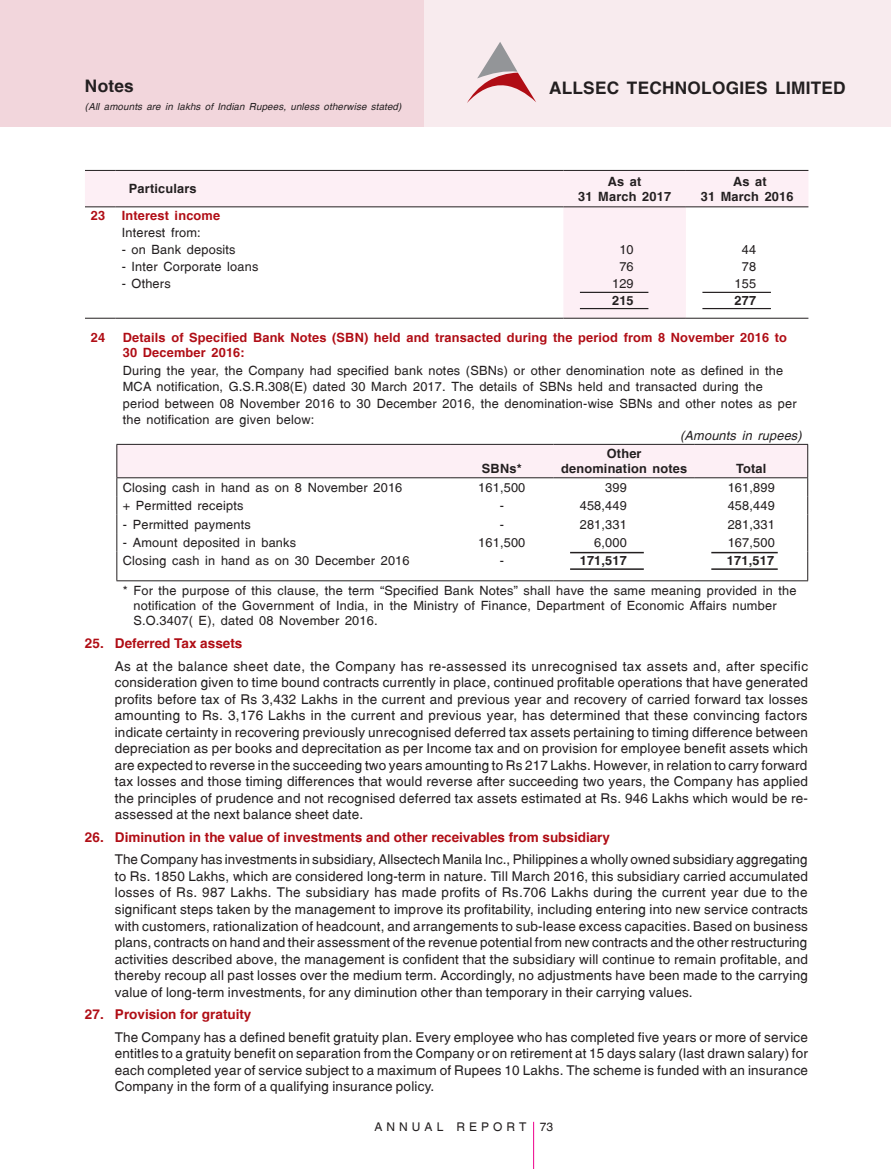
<style>
.page{position:relative;width:891px;height:1169px;background:#fff}
.page>*{position:absolute;margin:0;border:0;box-sizing:border-box;transform-origin:0 0}
.Header_bold{font:700 17.25px "Switzerland";letter-spacing:.015em;color:#231f20}
.NL_Para{font:13.5px/16.5px "Switzerland Plain";letter-spacing:.015em;color:#231f20;text-align:justify}
.NL_Alpha{font:700 13.5px "Switzerland";color:#b00d15}
.Table_left{font:12.75px/15px "Switzerland Plain";letter-spacing:.015em;color:#231f20}
.Table_Text{font:12.75px/16.5px "Switzerland Plain";letter-spacing:.015em;color:#231f20}
.Table_left-2{font:700 12.75px/15px "Switzerland";letter-spacing:.015em;color:#b00d15}
.Table_left-3{font:700 12.75px/15px "Switzerland";letter-spacing:.015em;color:#231f20;text-align:center}
.Table_left-4{font:italic 12.75px "Switzerland";letter-spacing:.015em;color:#231f20}
.t1{font:12px "Switzerland Plain";letter-spacing:.335em;color:#231f20}
.Rupees{font:italic 9.75px "Switzerland";letter-spacing:.015em;color:#231f20}
</style>
<div class="page">
<div style="left:422px;top:0;width:469px;height:127px;background:#f8ebee"></div>
<hr style="left:533px;top:1121px;width:1px;height:48px;background:#ed028c">
<svg style="left:467px;top:42px;width:69px;height:61px"></svg>
<div style="left:0;top:0;width:423px;height:127px;background:#f2d6dc"></div>
<svg style="left:85px;top:171px;width:723px;height:147px"></svg>
<hr style="left:85px;top:170px;width:31px;height:1px;background:#231f20">
<hr style="left:116px;top:170px;width:447px;height:1px;background:#231f20">
<hr style="left:563px;top:170px;width:123px;height:1px;background:#231f20">
<hr style="left:686px;top:170px;width:122px;height:1px;background:#231f20">
<hr style="left:85px;top:206px;width:31px;height:1px;background:#231f20">
<hr style="left:116px;top:206px;width:447px;height:1px;background:#231f20">
<hr style="left:563px;top:206px;width:123px;height:1px;background:#231f20">
<hr style="left:686px;top:206px;width:122px;height:1px;background:#231f20">
<hr style="left:85px;top:318px;width:31px;height:1px;background:#231f20">
<hr style="left:116px;top:318px;width:447px;height:1px;background:#231f20">
<hr style="left:563px;top:318px;width:123px;height:1px;background:#231f20">
<hr style="left:686px;top:318px;width:122px;height:1px;background:#231f20">
<hr style="left:580px;top:292px;width:68px;height:1px;background:#231f20">
<hr style="left:580px;top:308px;width:68px;height:1px;background:#231f20">
<hr style="left:702px;top:292px;width:69px;height:1px;background:#231f20">
<hr style="left:702px;top:308px;width:69px;height:1px;background:#231f20">
<hr style="left:116px;top:580px;width:334px;height:1px;background:#231f20">
<hr style="left:450px;top:580px;width:104px;height:1px;background:#231f20">
<hr style="left:554px;top:580px;width:141px;height:1px;background:#231f20">
<hr style="left:695px;top:580px;width:113px;height:1px;background:#231f20">
<svg style="left:116px;top:444px;width:692px;height:136px"></svg>
<hr style="left:570px;top:552px;width:74px;height:1px;background:#231f20">
<hr style="left:570px;top:568px;width:74px;height:2px;background:#231f20">
<hr style="left:711px;top:552px;width:67px;height:1px;background:#231f20">
<hr style="left:711px;top:568px;width:67px;height:2px;background:#231f20">
<p class="Header_bold" style="left:85px;top:75px;width:50px">Notes</p>
<p class="Rupees" style="left:85px;top:101px;width:318px">(All amounts are in lakhs of Indian Rupees, unless otherwise stated)</p>
<p class="Header_bold" style="left:549px;top:78px;width:298px">ALLSEC TECHNOLOGIES LIMITED</p>
<p class="Table_left-3" style="left:129px;top:181px;width:69px">Particulars</p>
<p class="Table_left-3" style="left:578px;top:174px;width:94px">As at<br>31 March 2017</p>
<p class="Table_left-3" style="left:701px;top:174px;width:94px">As at<br>31 March 2016</p>
<p class="Table_left-2" style="left:91px;top:208px;width:16px">23</p>
<p class="Table_left-2" style="left:122px;top:208px;width:100px">Interest income</p>
<p class="Table_left" style="left:122px;top:225px;width:81px">Interest from:</p>
<p class="Table_left" style="left:122px;top:242px;width:115px">- on Bank deposits</p>
<p class="Table_left" style="left:619px;top:242px;width:16px">10</p>
<p class="Table_left" style="left:742px;top:242px;width:16px">44</p>
<p class="Table_left" style="left:122px;top:259px;width:138px">- Inter Corporate loans</p>
<p class="Table_left" style="left:619px;top:259px;width:16px">76</p>
<p class="Table_left" style="left:742px;top:259px;width:16px">78</p>
<p class="Table_left" style="left:122px;top:276px;width:51px">- Others</p>
<p class="Table_left" style="left:612px;top:276px;width:23px">129</p>
<p class="Table_left" style="left:735px;top:276px;width:23px">155</p>
<p class="Table_left-3" style="left:612px;top:293px;width:23px">215</p>
<p class="Table_left-3" style="left:735px;top:293px;width:23px">277</p>
<p class="Table_left-2" style="left:91px;top:329px;width:16px">24</p>
<p class="Table_left-2" style="left:123px;top:329px;width:666px">Details of Specified Bank Notes (SBN) held and transacted during the period from 8 November 2016 to<br>30 December 2016:</p>
<p class="Table_Text" style="left:123px;top:362px;width:675px">During the year, the Company had specified bank notes (SBNs) or other denomination note as defined in the MCA notification, G.S.R.308(E) dated 30 March 2017. The details of SBNs held and transacted during the period between 08 November 2016 to 30 December 2016, the denomination-wise SBNs and other notes as per the notification are given below:</p>
<p class="Table_left-4" style="left:680px;top:428px;width:123px">(Amounts in rupees)</p>
<p class="Table_left-3" style="left:482px;top:461px;width:41px">SBNs*</p>
<p class="Table_left-3" style="left:561px;top:446px;width:127px">Other<br>denomination notes</p>
<p class="Table_left-3" style="left:736px;top:461px;width:32px">Total</p>
<p class="Table_left" style="left:123px;top:479px;width:281px">Closing cash in hand as on 8 November 2016</p>
<p class="Table_left" style="left:478px;top:479px;width:49px">161,500</p>
<p class="Table_left" style="left:605px;top:479px;width:23px">399</p>
<p class="Table_left" style="left:728px;top:479px;width:49px">161,899</p>
<p class="Table_left" style="left:123px;top:498px;width:122px">+ Permitted receipts</p>
<p class="Table_left" style="left:500px;top:498px;width:6px">-</p>
<p class="Table_left" style="left:580px;top:498px;width:49px">458,449</p>
<p class="Table_left" style="left:728px;top:498px;width:49px">458,449</p>
<p class="Table_left" style="left:123px;top:516px;width:130px">- Permitted payments</p>
<p class="Table_left" style="left:500px;top:516px;width:6px">-</p>
<p class="Table_left" style="left:580px;top:516px;width:49px">281,331</p>
<p class="Table_left" style="left:728px;top:516px;width:49px">281,331</p>
<p class="Table_left" style="left:123px;top:535px;width:175px">- Amount deposited in banks</p>
<p class="Table_left" style="left:478px;top:535px;width:49px">161,500</p>
<p class="Table_left" style="left:594px;top:535px;width:34px">6,000</p>
<p class="Table_left" style="left:728px;top:535px;width:49px">167,500</p>
<p class="Table_left" style="left:123px;top:553px;width:288px">Closing cash in hand as on 30 December 2016</p>
<p class="Table_left" style="left:500px;top:553px;width:6px">-</p>
<p class="Table_left-3" style="left:580px;top:553px;width:49px">171,517</p>
<p class="Table_left-3" style="left:727px;top:553px;width:49px">171,517</p>
<p class="Table_left" style="left:133px;top:582px;width:665px;text-indent:-11px">* For the purpose of this clause, the term “Specified Bank Notes” shall have the same meaning provided in the notification of the Government of India, in the Ministry of Finance, Department of Economic Affairs number<br>S.O.3407( E), dated 08 November 2016.</p>
<p class="NL_Alpha" style="left:85px;top:634px;width:159px">25. Deferred Tax assets</p>
<p class="NL_Para" style="left:115px;top:657px;width:695px">As at the balance sheet date, the Company has re-assessed its unrecognised tax assets and, after specific consideration given to time bound contracts currently in place, continued profitable operations that have generated profits before tax of Rs 3,432 Lakhs in the current and previous year and recovery of carried forward tax losses amounting to Rs. 3,176 Lakhs in the current and previous year, has determined that these convincing factors indicate certainty in recovering previously unrecognised deferred tax assets pertaining to timing difference between depreciation as per books and deprecitation as per Income tax and on provision for employee benefit assets which are expected to reverse in the succeeding two years amounting to Rs 217 Lakhs. However, in relation to carry forward tax losses and those timing differences that would reverse after succeeding two years, the Company has applied the principles of prudence and not recognised deferred tax assets estimated at Rs. 946 Lakhs which would be re&shy;assessed at the next balance sheet date.</p>
<p class="NL_Alpha" style="left:85px;top:828px;width:527px">26. Diminution in the value of investments and other receivables from subsidiary</p>
<p class="NL_Para" style="left:115px;top:851px;width:695px">The Company has investments in subsidiary, Allsectech Manila Inc., Philippines a wholly owned subsidiary aggregating to Rs. 1850 Lakhs, which are considered long-term in nature. Till March 2016, this subsidiary carried accumulated losses of Rs. 987 Lakhs. The subsidiary has made profits of Rs.706 Lakhs during the current year due to the significant steps taken by the management to improve its profitability, including entering into new service contracts with customers, rationalization of headcount, and arrangements to sub-lease excess capacities. Based on business plans, contracts on hand and their assessment of the revenue potential from new contracts and the other restructuring activities described above, the management is confident that the subsidiary will continue to remain profitable, and thereby recoup all past losses over the medium term. Accordingly, no adjustments have been made to the carrying value of long-term investments, for any diminution other than temporary in their carrying values.</p>
<p class="NL_Alpha" style="left:85px;top:1006px;width:168px">27. Provision for gratuity</p>
<p class="NL_Para" style="left:115px;top:1028px;width:695px">The Company has a defined benefit gratuity plan. Every employee who has completed five years or more of service entitles to a gratuity benefit on separation from the Company or on retirement at 15 days salary (last drawn salary) for each completed year of service subject to a maximum of Rupees 10 Lakhs. The scheme is funded with an insurance Company in the form of a qualifying insurance policy.</p>
<p class="t1" style="left:375px;top:1119px;width:180px">ANNUAL REPORT 73</p>
</div>
